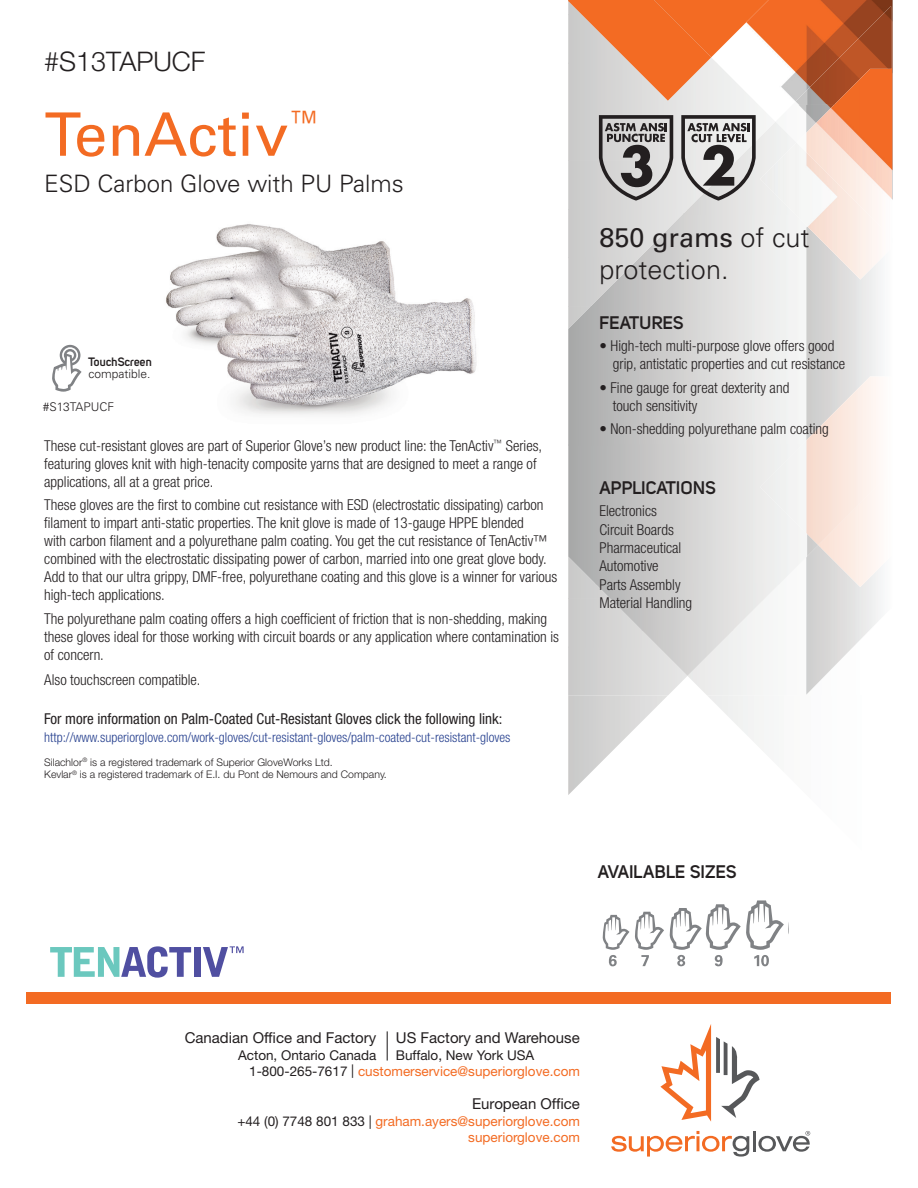
<style>
.page{position:relative;width:918px;height:1188px;background:#fff}
.page>*{position:absolute;margin:0;border:0;box-sizing:border-box;transform-origin:0 0}
.t1{font:60px "Univers LT Std";color:#f36b23}
.t2{font:300 27px/32.4px "Univers LT Std";color:#231f20}
.t3{font:300 27px "Helvetica Neue LT Std";color:#231f20}
.t4{font:300 24px "Univers LT Std";color:#231f20}
.t5{font:700 18px "Uni Sans Semi";color:#231f20}
.t6{font:300 condensed 15px/18px "Helvetica Neue LT Std";color:#231f20}
.t7{font:condensed 15px "Helvetica Neue LT Std";color:#231f20}
.t8{font:15px "Helvetica Neue LT Std";color:#231f20}
.t9{font:300 condensed 13.5px "Helvetica Neue LT Std";color:#253f8e}
.t10{font:13.5px/16.5px "Helvetica Neue LT Std";color:#231f20}
.t11{font:13.5px/16.5px "Helvetica Neue LT Std";color:#f36b23;text-align:right}
.t12{font:300 12px "Univers LT Std";color:#231f20}
.t13{font:700 12px "Uni Sans Semi";color:#231f20}
.t14{font:300 10.5px/12.6px "Helvetica Neue LT Std";color:#231f20}
.s1{font-weight:400}
.s2{color:#f36b23}
.s3{color:#231f20}
</style>
<div class="page">
<img style="left:769px;top:0;width:124px;height:200px">
<img style="left:891px;top:69px;width:1px;height:168px">
<svg style="left:707px;top:695px;width:57px;height:56px"></svg>
<img style="left:809px;top:6px;width:82px;height:63px">
<img style="left:728px;top:584px;width:153px;height:111px">
<img style="left:775px;top:104px;width:21px;height:18px">
<img style="left:792px;top:87px;width:4px;height:18px">
<img style="left:796px;top:69px;width:95px;height:74px">
<img style="left:818px;top:545px;width:63px;height:42px">
<svg style="left:568px;top:695px;width:100px;height:100px"></svg>
<img style="left:568px;top:63px;width:207px;height:97px">
<img style="left:568px;top:160px;width:115px;height:49px">
<img style="left:568px;top:209px;width:115px;height:48px">
<img style="left:568px;top:647px;width:120px;height:48px">
<img style="left:568px;top:257px;width:45px;height:27px">
<img style="left:568px;top:599px;width:73px;height:48px">
<img style="left:568px;top:584px;width:27px;height:15px">
<svg style="left:568px;top:0;width:201px;height:101px;background:#eba57f"></svg>
<img style="left:568px;top:445px;width:250px;height:139px">
<img style="left:706px;top:122px;width:90px;height:92px">
<img style="left:595px;top:584px;width:185px;height:46px">
<img style="left:641px;top:630px;width:93px;height:46px">
<img style="left:683px;top:200px;width:23px;height:14px">
<img style="left:568px;top:284px;width:46px;height:161px">
<img style="left:760px;top:143px;width:131px;height:136px">
<img style="left:760px;top:377px;width:130px;height:168px">
<div style="left:26px;top:993px;width:865px;height:11px;background:#f36b23"></div>
<svg style="left:611px;top:1131px;width:138px;height:26px"></svg>
<hr style="left:753px;top:1131px;width:3px;height:20px;background:#57585a">
<svg style="left:660px;top:1024px;width:100px;height:98px"></svg>
<svg style="left:758px;top:1131px;width:52px;height:21px"></svg>
<hr style="left:387px;top:1031px;width:1px;height:30px;background:#231f20">
<img style="left:166px;top:224px;width:311px;height:191px">
<svg style="left:599px;top:115px;width:74px;height:85px;background:#989797"></svg>
<svg style="left:681px;top:115px;width:75px;height:85px;background:#a3a2a2"></svg>
<svg style="left:602px;top:900px;width:182px;height:66px"></svg>
<svg style="left:50px;top:946px;width:141px;height:32px"></svg>
<div style="left:194px;top:947px;width:6px;height:30px;background:#504fa1"></div>
<svg style="left:203px;top:946px;width:41px;height:31px"></svg>
<svg style="left:52px;top:345px;width:30px;height:47px"></svg>
<h2 class="t3" style="left:44px;top:45px;width:163px">#S13TAPUCF</h2>
<h1 class="t1" style="left:44px;top:99px;width:281px">TenActiv<sup>™</sup></h1>
<h3 class="t4" style="left:44px;top:169px;width:361px">ESD Carbon Glove with PU Palms</h3>
<p class="t13" style="left:88px;top:355px;width:65px">TouchScreen</p>
<p class="t12" style="left:88px;top:367px;width:64px">compatible.</p>
<p class="t12" style="left:43px;top:400px;width:73px">#S13TAPUCF</p>
<p class="t6" style="left:44px;top:437px;width:499px">These cut-resistant gloves are part of Superior Glove’s new product line: the TenActiv<sup>™</sup> Series, featuring gloves knit with high-tenacity composite yarns that are designed to meet a range of applications, all at a great price.</p>
<p class="t6" style="left:44px;top:496px;width:515px">These gloves are the first to combine cut resistance with ESD (electrostatic dissipating) carbon filament to impart anti-static properties. The knit glove is made of 13-gauge HPPE blended<br>with carbon filament and a polyurethane palm coating. You get the cut resistance of TenActiv™ combined with the electrostatic dissipating power of carbon, married into one great glove body.<br>Add to that our ultra grippy, DMF-free, polyurethane coating and this glove is a winner for various high-tech applications.</p>
<p class="t6" style="left:44px;top:609px;width:516px">The polyurethane palm coating offers a high coefficient of friction that is non-shedding, making these gloves ideal for those working with circuit boards or any application where contamination is of concern.</p>
<p class="t6" style="left:44px;top:670px;width:158px">Also touchscreen compatible.</p>
<p class="t7" style="left:44px;top:710px;width:460px">For more information on Palm-Coated Cut-Resistant Gloves click the following link:</p>
<p class="t9" style="left:44px;top:730px;width:468px">http://www.superiorglove.com/work-gloves/cut-resistant-gloves/palm-coated-cut-resistant-gloves</p>
<p class="t14" style="left:44px;top:755px;width:344px">Silachlor<sup>®</sup> is a registered trademark of Superior GloveWorks Ltd.<br>Kevlar<sup>®</sup> is a registered trademark of E.I. du Pont de Nemours and Company.</p>
<h2 class="t2" style="left:599px;top:221px;width:212px"><span class="s1">850 grams</span> of cut protection.</h2>
<p class="t5" style="left:599px;top:312px;width:86px">FEATURES</p>
<p class="t6" style="left:613px;top:337px;width:234px;text-indent:-14px">• High-tech multi-purpose glove offers good grip, antistatic properties and cut resistance</p>
<p class="t6" style="left:613px;top:378px;width:178px;text-indent:-14px">• Fine gauge for great dexterity and touch sensitivity</p>
<p class="t6" style="left:599px;top:420px;width:231px">• Non-shedding polyurethane palm coating</p>
<p class="t5" style="left:599px;top:477px;width:118px">APPLICATIONS</p>
<p class="t6" style="left:599px;top:502px;width:94px">Electronics<br>Circuit Boards<br>Pharmaceutical<br>Automotive<br>Parts Assembly<br>Material Handling</p>
<p class="t5" style="left:598px;top:860px;width:140px">AVAILABLE SIZES</p>
<p class="t8" style="left:185px;top:1029px;width:193px">Canadian Office and Factory</p>
<p class="t8" style="left:396px;top:1029px;width:185px">US Factory and Warehouse</p>
<p class="t10" style="left:238px;top:1046px;width:140px">Acton, Ontario Canada</p>
<p class="t10" style="left:249px;top:1046px;width:332px;text-indent:147px">Buffalo, New York USA<br>1-800-265-7617 | <span class="s2">customerservice@superiorglove.com</span></p>
<p class="t8" style="left:472px;top:1095px;width:109px">European Office</p>
<p class="t11" style="left:237px;top:1112px;width:344px"><span class="s3">+44 (0) 7748 801 833 |</span> graham.ayers@superiorglove.com superiorglove.com</p>
</div>
